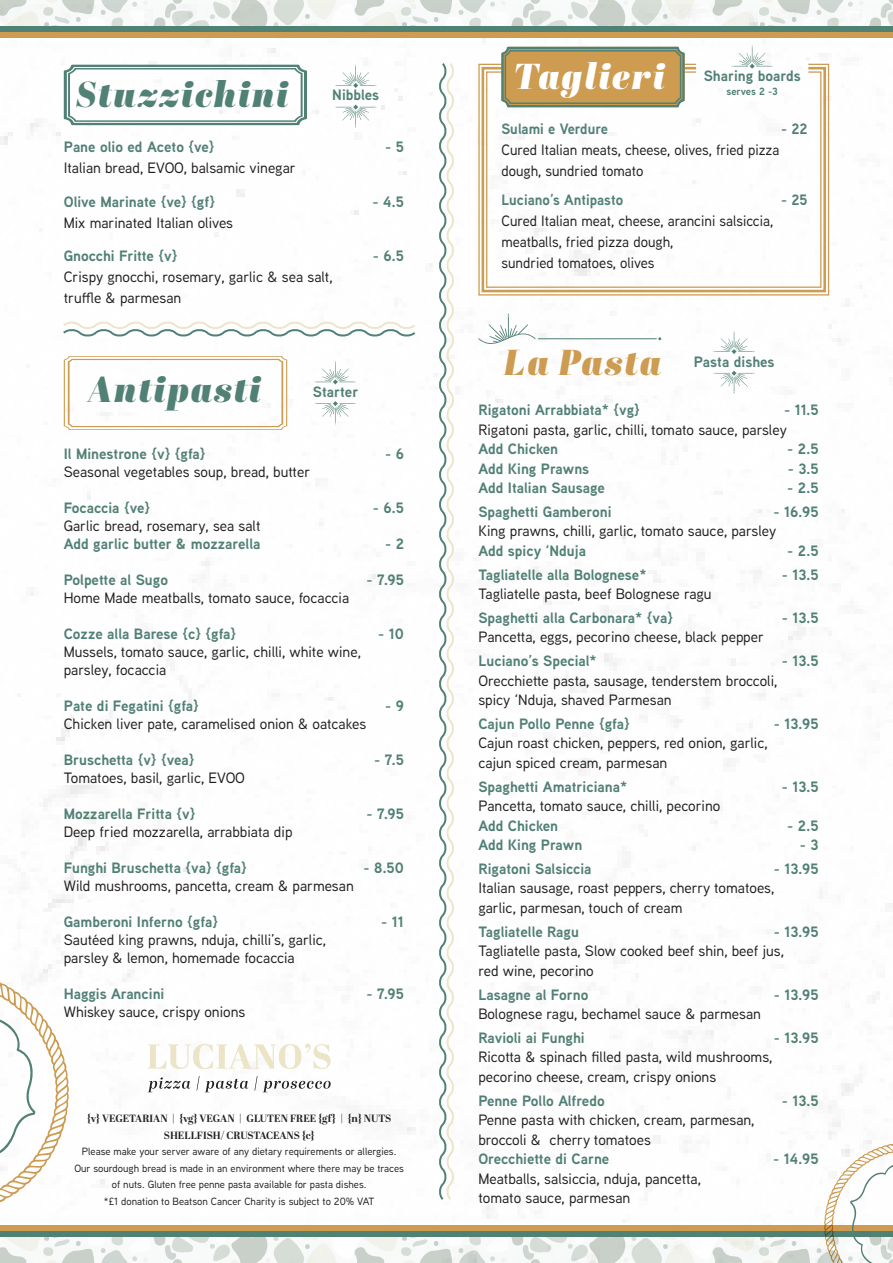
<style>
.page{position:relative;width:893px;height:1263px;background:#fff}
.page>*{position:absolute;margin:0;border:0;box-sizing:border-box;transform-origin:0 0}
.t1{font:italic 36px "Abril Display Bl";letter-spacing:.055em;color:#518075}
.t2{font:italic 36px "Abril Display Bl";letter-spacing:.06em;color:#fff}
.t3{font:italic 36px "Abril Display Bl";letter-spacing:.06em;color:#ce9c50}
.t4{font:500 15px/19.5px "Aaux Next";color:#231f20}
.t5{font:700 15px "Aaux Next";color:#518075}
.t6{font:500 10.5px/16.5px "Aaux Next";color:#231f20;text-align:center}
.t7{font:700 10.5px/16.5px "Abril Display";color:#231f20;text-align:center}
.t8{font:700 10.5px "Aaux Next";color:#518075}
.s1{font-weight:700;color:#518075}
</style>
<div class="page">
<svg style="left:0;top:0;width:893px;height:26px;fill:#f5f7f6"></svg>
<div style="left:0;top:26px;width:893px;height:6px;background:#518075"></div>
<div style="left:0;top:32px;width:893px;height:6px;background:#ce9c50"></div>
<svg style="left:0;top:1236px;width:824px;height:27px;fill:#f5f6f6"></svg>
<div style="left:0;top:1231px;width:893px;height:5px;background:#518075"></div>
<div style="left:0;top:1225px;width:893px;height:6px;background:#ce9c50"></div>
<svg style="left:436px;top:63px;width:21px;height:1137px"></svg>
<svg style="left:63px;top:319px;width:353px;height:19px"></svg>
<svg style="left:64px;top:65px;width:243px;height:60px"></svg>
<svg style="left:335px;top:105px;width:41px;height:23px"></svg>
<svg style="left:335px;top:65px;width:41px;height:23px"></svg>
<svg style="left:315px;top:401px;width:41px;height:23px"></svg>
<svg style="left:315px;top:361px;width:41px;height:23px"></svg>
<svg style="left:64px;top:356px;width:223px;height:74px"></svg>
<svg style="left:824px;top:1142px;width:69px;height:121px"></svg>
<svg style="left:0;top:969px;width:69px;height:241px"></svg>
<svg style="left:713px;top:371px;width:42px;height:23px"></svg>
<svg style="left:713px;top:331px;width:42px;height:23px"></svg>
<svg style="left:478px;top:314px;width:58px;height:30px"></svg>
<hr style="left:538px;top:338px;width:118px;height:1px;background:#518075">
<svg style="left:478px;top:63px;width:352px;height:233px"></svg>
<svg style="left:501px;top:47px;width:184px;height:60px;background:#bb9857"></svg>
<svg style="left:732px;top:45px;width:41px;height:24px"></svg>
<svg style="left:148px;top:1077px;width:42px;height:15px"></svg>
<svg style="left:197px;top:1076px;width:51px;height:16px"></svg>
<svg style="left:254px;top:1076px;width:77px;height:16px"></svg>
<svg style="left:148px;top:1044px;width:183px;height:25px"></svg>
<p class="t1" style="left:76px;top:69px;width:214px">Stuzzichini</p>
<p class="t5" style="left:332px;top:85px;width:48px">Nibbles</p>
<p class="t5" style="left:64px;top:136px;width:152px">Pane olio ed Aceto {ve}</p>
<p class="t5" style="left:385px;top:136px;width:20px">- 5</p>
<p class="t4" style="left:64px;top:157px;width:233px">Italian bread, EVOO, balsamic vinegar</p>
<p class="t5" style="left:64px;top:191px;width:153px">Olive Marinate {ve} {gf}</p>
<p class="t5" style="left:373px;top:191px;width:33px">- 4.5</p>
<p class="t4" style="left:64px;top:212px;width:171px">Mix marinated Italian olives</p>
<p class="t5" style="left:64px;top:246px;width:115px">Gnocchi Fritte {v}</p>
<p class="t5" style="left:373px;top:246px;width:33px">- 6.5</p>
<p class="t4" style="left:64px;top:266px;width:270px;line-height:21px">Crispy gnocchi, rosemary, garlic &amp; sea salt, truffle &amp; parmesan</p>
<p class="t1" style="left:88px;top:364px;width:174px">Antipasti</p>
<p class="t5" style="left:313px;top:381px;width:47px">Starter</p>
<p class="t5" style="left:64px;top:443px;width:143px">Il Minestrone {v} {gfa}</p>
<p class="t5" style="left:385px;top:443px;width:20px">- 6</p>
<p class="t4" style="left:64px;top:462px;width:248px">Seasonal vegetables soup, bread, butter</p>
<p class="t5" style="left:64px;top:497px;width:88px">Focaccia {ve}</p>
<p class="t5" style="left:373px;top:497px;width:33px">- 6.5</p>
<p class="t4" style="left:64px;top:516px;width:198px;line-height:18px">Garlic bread, rosemary, sea salt<br><span class="s1">Add garlic butter &amp; mozzarella</span></p>
<p class="t5" style="left:385px;top:533px;width:20px">- 2</p>
<p class="t5" style="left:64px;top:569px;width:106px">Polpette al Sugo</p>
<p class="t5" style="left:366px;top:569px;width:39px">- 7.95</p>
<p class="t4" style="left:64px;top:588px;width:287px">Home Made meatballs, tomato sauce, focaccia</p>
<p class="t5" style="left:64px;top:623px;width:174px">Cozze alla Barese {c} {gfa}</p>
<p class="t5" style="left:378px;top:623px;width:27px">- 10</p>
<p class="t4" style="left:64px;top:642px;width:299px;line-height:18px">Mussels, tomato sauce, garlic, chilli, white wine, parsley, focaccia</p>
<p class="t5" style="left:64px;top:695px;width:137px">Pate di Fegatini {gfa}</p>
<p class="t5" style="left:385px;top:695px;width:20px">- 9</p>
<p class="t4" style="left:64px;top:714px;width:304px">Chicken liver pate, caramelised onion &amp; oatcakes</p>
<p class="t5" style="left:64px;top:749px;width:132px">Bruschetta {v} {vea}</p>
<p class="t5" style="left:374px;top:749px;width:31px">- 7.5</p>
<p class="t4" style="left:64px;top:768px;width:183px">Tomatoes, basil, garlic, EVOO</p>
<p class="t5" style="left:64px;top:803px;width:133px">Mozzarella Fritta {v}</p>
<p class="t5" style="left:366px;top:803px;width:39px">- 7.95</p>
<p class="t4" style="left:64px;top:822px;width:230px">Deep fried mozzarella, arrabbiata dip</p>
<p class="t5" style="left:64px;top:857px;width:185px">Funghi Bruschetta {va} {gfa}</p>
<p class="t5" style="left:364px;top:857px;width:42px">- 8.50</p>
<p class="t4" style="left:64px;top:876px;width:291px">Wild mushrooms, pancetta, cream &amp; parmesan</p>
<p class="t5" style="left:64px;top:911px;width:156px">Gamberoni Inferno {gfa}</p>
<p class="t5" style="left:381px;top:911px;width:24px">- 11</p>
<p class="t4" style="left:64px;top:930px;width:264px;line-height:18px">Sautéed king prawns, nduja, chilli’s, garlic, parsley &amp; lemon, homemade focaccia</p>
<p class="t5" style="left:64px;top:983px;width:102px">Haggis Arancini</p>
<p class="t5" style="left:366px;top:983px;width:39px">- 7.95</p>
<p class="t4" style="left:64px;top:1002px;width:183px">Whiskey sauce, crispy onions</p>
<p class="t7" style="left:87px;top:1111px;width:306px">{v} VEGETARIAN | {vg} VEGAN | GLUTEN FREE {gf} | {n} NUTS<br>SHELLFISH/ CRUSTACEANS {c}</p>
<p class="t6" style="left:74px;top:1143px;width:331px">Please make your server aware of any dietary requirements or allergies.<br>Our sourdough bread is made in an environment where there may be traces of nuts. Gluten free penne pasta available for pasta dishes.<br>*£1 donation to Beatson Cancer Charity is subject to 20% VAT</p>
<p class="t2" style="left:513px;top:51px;width:153px">Taglieri</p>
<p class="t5" style="left:704px;top:65px;width:98px">Sharing boards</p>
<p class="t8" style="left:726px;top:84px;width:53px">serves 2 -3</p>
<p class="t5" style="left:501px;top:118px;width:108px">Sulami e Verdure</p>
<p class="t5" style="left:781px;top:118px;width:28px">- 22</p>
<p class="t4" style="left:501px;top:139px;width:279px;line-height:21px">Cured Italian meats, cheese, olives, fried pizza dough, sundried tomato</p>
<p class="t5" style="left:501px;top:189px;width:123px">Luciano’s Antipasto</p>
<p class="t5" style="left:781px;top:189px;width:28px">- 25</p>
<p class="t4" style="left:501px;top:210px;width:273px;line-height:21px">Cured Italian meat, cheese, arancini salsiccia, meatballs, fried pizza dough,<br>sundried tomatoes, olives</p>
<p class="t3" style="left:504px;top:336px;width:159px">La Pasta</p>
<p class="t5" style="left:694px;top:351px;width:82px">Pasta dishes</p>
<p class="t5" style="left:478px;top:399px;width:163px">Rigatoni Arrabbiata* {vg}</p>
<p class="t4" style="left:478px;top:400px;width:342px;text-indent:306px"><span class="s1">- 11.5<br></span>Rigatoni pasta, garlic, chilli, tomato sauce, parsley<br><span class="s1">Add Chicken</span></p>
<p class="t5" style="left:787px;top:438px;width:33px">- 2.5</p>
<p class="t5" style="left:478px;top:458px;width:112px">Add King Prawns</p>
<p class="t5" style="left:788px;top:458px;width:32px">- 3.5</p>
<p class="t5" style="left:478px;top:477px;width:128px">Add Italian Sausage</p>
<p class="t5" style="left:787px;top:477px;width:33px">- 2.5</p>
<p class="t5" style="left:478px;top:501px;width:135px">Spaghetti Gamberoni</p>
<p class="t4" style="left:478px;top:501px;width:342px;text-indent:295px"><span class="s1">- 16.95<br></span>King prawns, chilli, garlic, tomato sauce, parsley<br><span class="s1">Add spicy ‘Nduja</span></p>
<p class="t5" style="left:787px;top:540px;width:33px">- 2.5</p>
<p class="t5" style="left:478px;top:564px;width:170px">Tagliatelle alla Bolognese*</p>
<p class="t5" style="left:782px;top:564px;width:38px">- 13.5</p>
<p class="t4" style="left:478px;top:584px;width:235px">Tagliatelle pasta, beef Bolognese ragu</p>
<p class="t5" style="left:478px;top:607px;width:196px">Spaghetti alla Carbonara* {va}</p>
<p class="t5" style="left:782px;top:607px;width:38px">- 13.5</p>
<p class="t4" style="left:478px;top:627px;width:287px">Pancetta, eggs, pecorino cheese, black pepper</p>
<p class="t5" style="left:478px;top:650px;width:120px">Luciano’s Special*</p>
<p class="t5" style="left:782px;top:650px;width:38px">- 13.5</p>
<p class="t4" style="left:478px;top:670px;width:300px">Orecchiette pasta, sausage, tenderstem broccoli, spicy ‘Nduja, shaved Parmesan</p>
<p class="t5" style="left:478px;top:713px;width:153px">Cajun Pollo Penne {gfa}</p>
<p class="t5" style="left:774px;top:713px;width:46px">- 13.95</p>
<p class="t4" style="left:478px;top:733px;width:291px">Cajun roast chicken, peppers, red onion, garlic, cajun spiced cream, parmesan</p>
<p class="t5" style="left:478px;top:776px;width:150px">Spaghetti Amatriciana*</p>
<p class="t5" style="left:782px;top:776px;width:38px">- 13.5</p>
<p class="t4" style="left:478px;top:796px;width:243px">Pancetta, tomato sauce, chilli, pecorino<br><span class="s1">Add Chicken</span></p>
<p class="t5" style="left:787px;top:815px;width:33px">- 2.5</p>
<p class="t5" style="left:478px;top:834px;width:105px">Add King Prawn</p>
<p class="t5" style="left:800px;top:834px;width:20px">- 3</p>
<p class="t5" style="left:478px;top:858px;width:115px">Rigatoni Salsiccia</p>
<p class="t4" style="left:478px;top:858px;width:342px;text-indent:296px"><span class="s1">- 13.95<br></span>Italian sausage, roast peppers, cherry tomatoes,<br>garlic, parmesan, touch of cream</p>
<p class="t5" style="left:478px;top:921px;width:102px">Tagliatelle Ragu</p>
<p class="t4" style="left:478px;top:921px;width:342px;text-indent:296px"><span class="s1">- 13.95<br></span>Tagliatelle pasta, Slow cooked beef shin, beef jus,<br>red wine, pecorino</p>
<p class="t5" style="left:478px;top:984px;width:112px">Lasagne al Forno</p>
<p class="t5" style="left:774px;top:984px;width:46px">- 13.95</p>
<p class="t4" style="left:478px;top:1003px;width:284px">Bolognese ragu, bechamel sauce &amp; parmesan</p>
<p class="t5" style="left:478px;top:1027px;width:108px">Ravioli ai Funghi</p>
<p class="t5" style="left:774px;top:1027px;width:46px">- 13.95</p>
<p class="t4" style="left:478px;top:1047px;width:296px">Ricotta &amp; spinach filled pasta, wild mushrooms, pecorino cheese, cream, crispy onions</p>
<p class="t5" style="left:478px;top:1090px;width:128px">Penne Pollo Alfredo</p>
<p class="t5" style="left:782px;top:1090px;width:38px">- 13.5</p>
<p class="t4" style="left:478px;top:1109px;width:278px">Penne pasta with chicken, cream, parmesan, broccoli &amp; cherry tomatoes<br><span class="s1">Orecchiette di Carne</span></p>
<p class="t5" style="left:773px;top:1148px;width:47px">- 14.95</p>
<p class="t4" style="left:478px;top:1168px;width:224px">Meatballs, salsiccia, nduja, pancetta, tomato sauce, parmesan</p>
</div>
